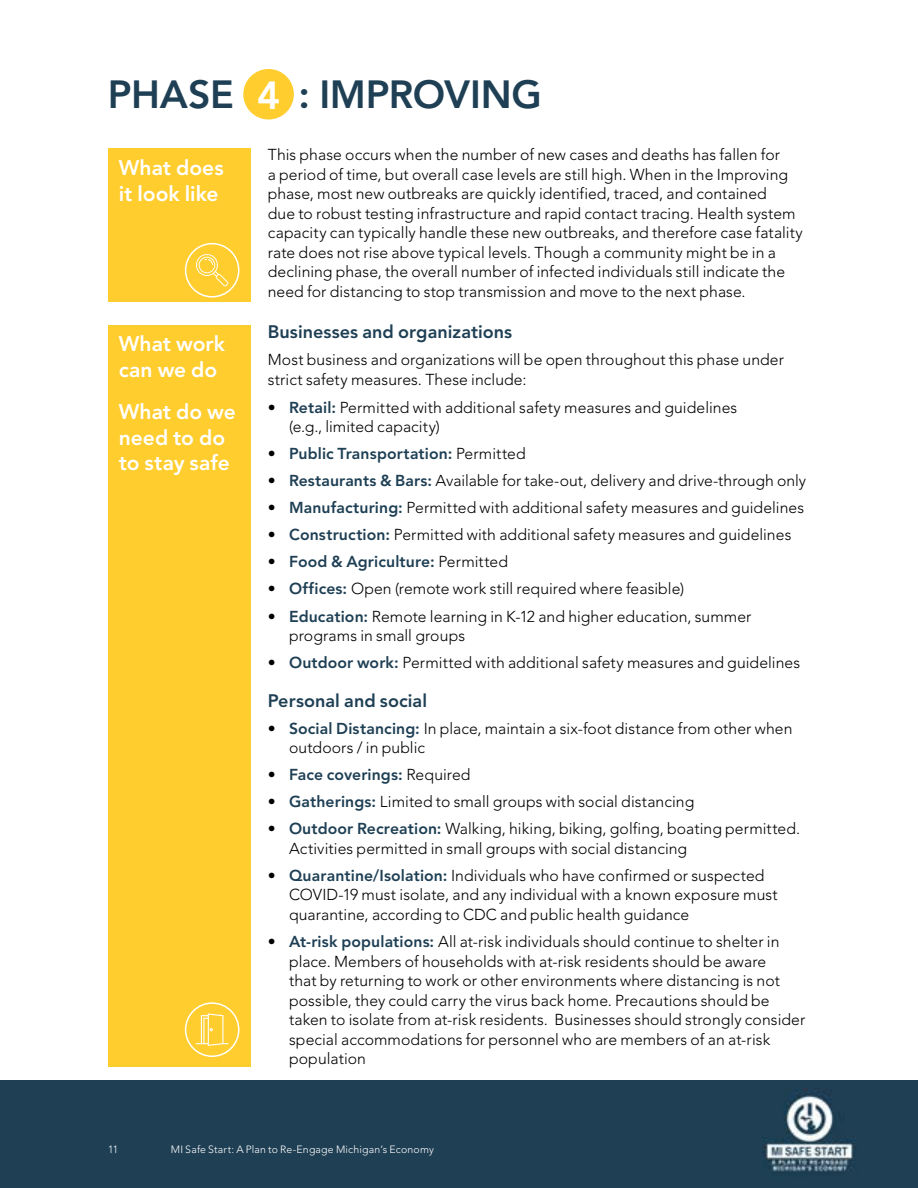
<style>
.page{position:relative;width:918px;height:1188px;background:#fff}
.page>*{position:absolute;margin:0;border:0;box-sizing:border-box;transform-origin:0 0}
.t1{font:800 39px "Avenir LT Std";letter-spacing:-.01em;color:#1e3f54}
.t2{font:800 39px "Avenir LT Std";color:#fff}
.t3{font:800 21px/25.5px "Avenir LT Std";color:#fff}
.t4{font:800 18px "Avenir LT Std";letter-spacing:.005em;color:#1e3f54}
.t5{font:300 15.75px/19.5px "Avenir LT Std";letter-spacing:.005em;color:#000}
.t6{font:800 15.75px "Avenir LT Std";letter-spacing:.01em;color:#1e3f54}
.t7{font:300 10.5px "Avenir LT Std";letter-spacing:.02em;color:#fff}
.s1{font-weight:800;color:#1e3f54}
.s2{font-weight:300;color:#000}
</style>
<div class="page">
<div style="left:0;top:1080px;width:918px;height:108px;background:#1f3f54"></div>
<img style="left:762px;top:1088px;width:93px;height:84px">
<div style="left:108px;top:325px;width:143px;height:741px;background:#ffcd2e"></div>
<svg style="left:196px;top:1013px;width:32px;height:33px"></svg>
<div style="left:185px;top:1002px;width:54px;height:55px;border:2px solid #fff;border-radius:50%"></div>
<div style="left:243px;top:69px;width:51px;height:51px;background:#ffcd2e;border-radius:50%"></div>
<div style="left:108px;top:148px;width:143px;height:154px;background:#ffcd2e"></div>
<svg style="left:196px;top:254px;width:33px;height:33px"></svg>
<div style="left:185px;top:243px;width:54px;height:55px;border:2px solid #fff;border-radius:50%"></div>
<h1 class="t1" style="left:108px;top:71px;width:127px">PHASE</h1>
<h1 class="t1" style="left:299px;top:71px;width:245px">: IMPROVING</h1>
<h1 class="t2" style="left:257px;top:72px;width:25px">4</h1>
<h2 class="t3" style="left:119px;top:155px;width:106px">What does it look like</h2>
<h2 class="t3" style="left:119px;top:331px;width:108px">What work can we do</h2>
<h2 class="t3" style="left:119px;top:399px;width:119px">What do we need to do to stay safe</h2>
<p class="t5" style="left:268px;top:145px;width:537px">This phase occurs when the number of new cases and deaths has fallen for<br>a period of time, but overall case levels are still high. When in the Improving phase, most new outbreaks are quickly identified, traced, and contained<br>due to robust testing infrastructure and rapid contact tracing. Health system capacity can typically handle these new outbreaks, and therefore case fatality rate does not rise above typical levels. Though a community might be in a declining phase, the overall number of infected individuals still indicate the need for distancing to stop transmission and move to the next phase.</p>
<p class="t4" style="left:268px;top:321px;width:246px">Businesses and organizations</p>
<p class="t5" style="left:268px;top:350px;width:518px">Most business and organizations will be open throughout this phase under strict safety measures. These include:</p>
<p class="t5" style="left:289px;top:398px;width:450px;text-indent:-21px">• <span class="s1">Retail:</span> Permitted with additional safety measures and guidelines (e.g., limited capacity)</p>
<p class="t6" style="left:268px;top:444px;width:259px"><span class="s2">•</span> Public Transportation: <span class="s2">Permitted</span></p>
<p class="t5" style="left:268px;top:471px;width:540px">• <span class="s1">Restaurants &amp; Bars:</span> Available for take-out, delivery and drive-through only</p>
<p class="t5" style="left:268px;top:498px;width:538px">• <span class="s1">Manufacturing:</span> Permitted with additional safety measures and guidelines</p>
<p class="t5" style="left:268px;top:525px;width:525px">• <span class="s1">Construction:</span> Permitted with additional safety measures and guidelines</p>
<p class="t6" style="left:268px;top:553px;width:242px"><span class="s2">•</span> Food &amp; Agriculture: <span class="s2">Permitted</span></p>
<p class="t5" style="left:268px;top:579px;width:418px">• <span class="s1">Offices:</span> Open (remote work still required where feasible)</p>
<p class="t5" style="left:289px;top:606px;width:464px;text-indent:-21px">• <span class="s1">Education:</span> Remote learning in K-12 and higher education, summer programs in small groups</p>
<p class="t5" style="left:268px;top:653px;width:534px">• <span class="s1">Outdoor work:</span> Permitted with additional safety measures and guidelines</p>
<p class="t4" style="left:268px;top:690px;width:161px">Personal and social</p>
<p class="t5" style="left:289px;top:719px;width:505px;text-indent:-21px">• <span class="s1">Social Distancing:</span> In place, maintain a six-foot distance from other when outdoors / in public</p>
<p class="t6" style="left:268px;top:765px;width:204px"><span class="s2">•</span> Face coverings: <span class="s2">Required</span></p>
<p class="t5" style="left:268px;top:792px;width:428px">• <span class="s1">Gatherings:</span> Limited to small groups with social distancing</p>
<p class="t5" style="left:289px;top:819px;width:513px;text-indent:-21px">• <span class="s1">Outdoor Recreation:</span> Walking, hiking, biking, golfing, boating permitted.<br>Activities permitted in small groups with social distancing</p>
<p class="t5" style="left:289px;top:866px;width:490px;text-indent:-21px">• <span class="s1">Quarantine/Isolation:</span> Individuals who have confirmed or suspected<br>COVID-19 must isolate, and any individual with a known exposure must quarantine, according to CDC and public health guidance</p>
<p class="t5" style="left:289px;top:932px;width:518px;text-indent:-21px">• <span class="s1">At-risk populations:</span> All at-risk individuals should continue to shelter in place. Members of households with at-risk residents should be aware<br>that by returning to work or other environments where distancing is not possible, they could carry the virus back home. Precautions should be taken to isolate from at-risk residents. Businesses should strongly consider special accommodations for personnel who are members of an at-risk population</p>
<p class="t7" style="left:108px;top:1144px;width:12px">11</p>
<p class="t7" style="left:171px;top:1144px;width:265px">MI Safe Start: A Plan to Re-Engage Michigan’s Economy</p>
</div>
